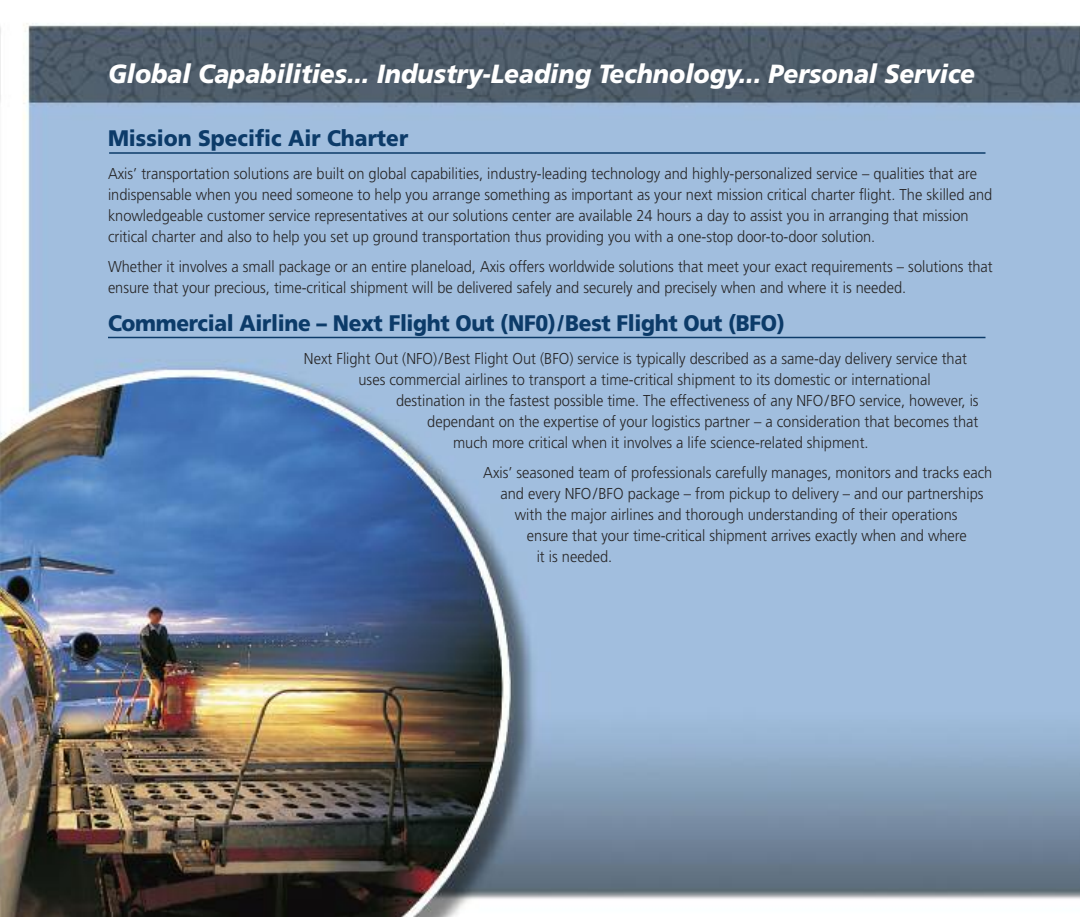
<style>
.page{position:relative;width:1080px;height:918px;background:#fff}
.page>*{position:absolute;margin:0;border:0;box-sizing:border-box;transform-origin:0 0}
.t1{font:italic 900 26.25px "Frutiger";color:#fff;scale:.93 1}
.t2{font:900 22.5px "Frutiger";letter-spacing:-.015em;color:#0c3b69;scale:.93 1}
.t3{font:300 15.75px/21px "Frutiger";color:#272627;scale:.93 1}
</style>
<div class="page">
<img style="left:0;top:23px;width:1080px;height:893px">
<hr style="left:109px;top:152px;width:877px;height:2px;background:#0c3b69">
<hr style="left:108px;top:337px;width:878px;height:1px;background:#0c3b69">
<h1 class="t1" style="left:108px;top:63px;width:934px">Global Capabilities... Industry-Leading Technology... Personal Service</h1>
<h2 class="t2" style="left:108px;top:129px;width:324px">Mission Specific Air Charter</h2>
<p class="t3" style="left:108px;top:164px;width:952px">Axis’ transportation solutions are built on global capabilities, industry-leading technology and highly-personalized service – qualities that are indispensable when you need someone to help you arrange something as important as your next mission critical charter flight. The skilled and knowledgeable customer service representatives at our solutions center are available 24 hours a day to assist you in arranging that mission critical charter and also to help you set up ground transportation thus providing you with a one-stop door-to-door solution.</p>
<p class="t3" style="left:108px;top:257px;width:953px">Whether it involves a small package or an entire planeload, Axis offers worldwide solutions that meet your exact requirements – solutions that ensure that your precious, time-critical shipment will be delivered safely and securely and precisely when and where it is needed.</p>
<h2 class="t2" style="left:108px;top:314px;width:729px">Commercial Airline – Next Flight Out (NF0)/Best Flight Out (BFO)</h2>
<p class="t3" style="left:359px;top:349px;width:656px;text-indent:-55px">Next Flight Out (NFO)/Best Flight Out (BFO) service is typically described as a same-day delivery service that uses commercial airlines to transport a time-critical shipment to its domestic or international</p>
<p class="t3" style="left:396px;top:391px;width:628px">destination in the fastest possible time. The effectiveness of any NFO/BFO service, however, is</p>
<p class="t3" style="left:427px;top:412px;width:594px">dependant on the expertise of your logistics partner – a consideration that becomes that</p>
<p class="t3" style="left:453px;top:433px;width:448px">much more critical when it involves a life science-related shipment.</p>
<p class="t3" style="left:483px;top:463px;width:549px">Axis’ seasoned team of professionals carefully manages, monitors and tracks each</p>
<p class="t3" style="left:500px;top:484px;width:521px">and every NFO/BFO package – from pickup to delivery – and our partnerships</p>
<p class="t3" style="left:515px;top:505px;width:477px">with the major airlines and thorough understanding of their operations</p>
<p class="t3" style="left:527px;top:526px;width:475px">ensure that your time-critical shipment arrives exactly when and where</p>
<p class="t3" style="left:537px;top:547px;width:83px">it is needed.</p>
</div>
